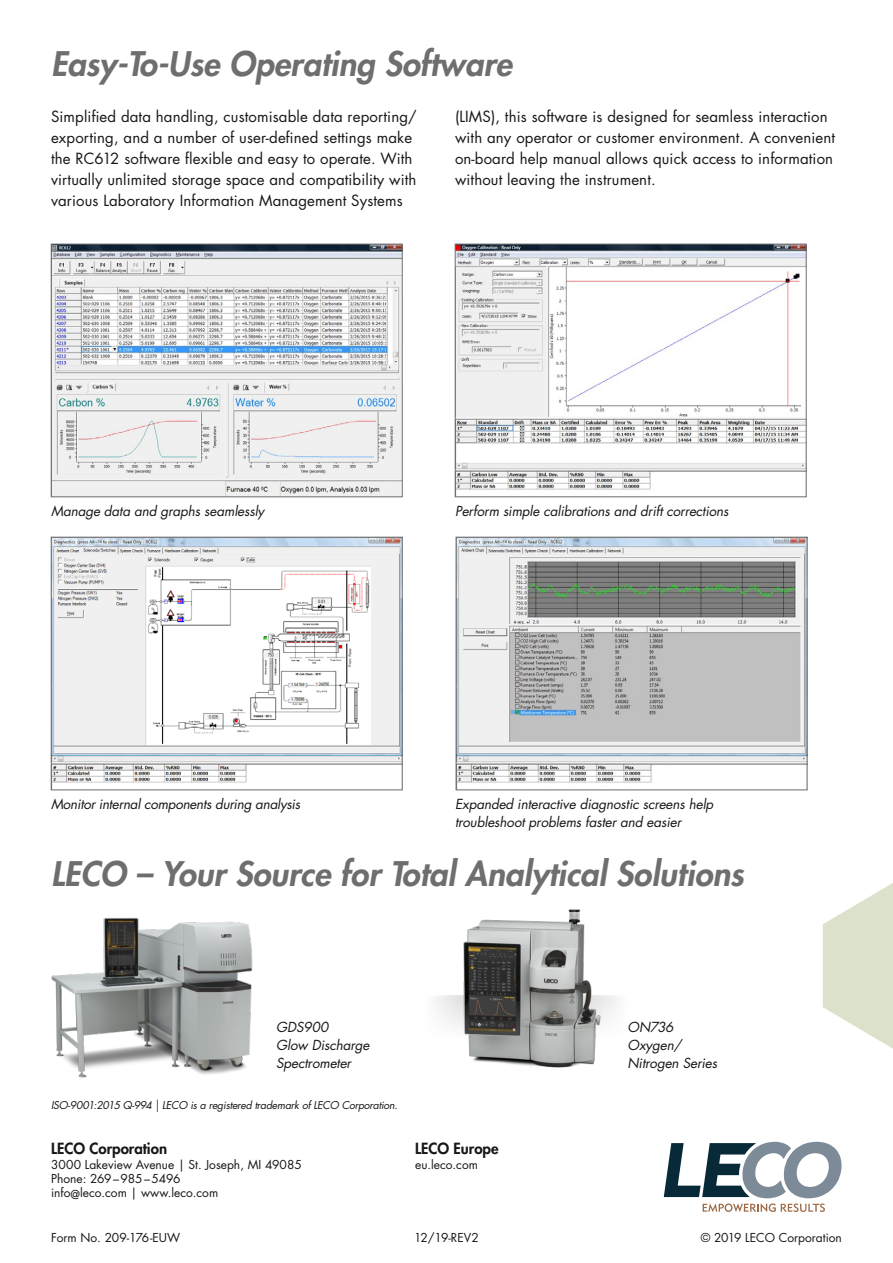
<style>
.page{position:relative;width:893px;height:1263px;background:#fff}
.page>*{position:absolute;margin:0;border:0;box-sizing:border-box;transform-origin:0 0}
.t1{font:italic 800 33px "Futura Std";color:#6e6e6e}
.t2{font:15px/21px "Futura Std";letter-spacing:.01em;color:#181716}
.t3{font:800 15px "Futura Std";color:#181716}
.t4{font:italic 13.5px/18px "Futura Std";letter-spacing:-.01em;color:#181716}
.t5{font:12px/14.2px "Futura Std";color:#181716}
.t6{font:italic 10.5px "Futura Std";letter-spacing:-.02em;color:#181716}
</style>
<div class="page">
<svg style="left:823px;top:883px;width:70px;height:166px"></svg>
<div style="left:421px;top:996px;width:206px;height:42px;background:#fafafa"></div>
<img style="left:53px;top:246px;width:347px;height:249px">
<div style="left:51px;top:244px;width:351px;height:253px;border:1px solid #6e6e6e"></div>
<img style="left:457px;top:246px;width:347px;height:244px">
<div style="left:455px;top:244px;width:351px;height:253px;border:1px solid #6e6e6e"></div>
<img style="left:458px;top:539px;width:347px;height:244px">
<div style="left:456px;top:537px;width:351px;height:253px;border:1px solid #6e6e6e"></div>
<img style="left:53px;top:539px;width:347px;height:244px">
<div style="left:51px;top:537px;width:351px;height:253px;border:1px solid #6e6e6e"></div>
<img style="left:51px;top:917px;width:202px;height:161px">
<img style="left:448px;top:909px;width:159px;height:159px">
<svg style="left:664px;top:1142px;width:177px;height:70px"></svg>
<h1 class="t1" style="left:51px;top:43px;width:462px">Easy-To-Use Operating Software</h1>
<p class="t2" style="left:51px;top:106px;width:367px">Simplified data handling, customisable data reporting/ exporting, and a number of user-defined settings make the RC612 software flexible and easy to operate. With virtually unlimited storage space and compatibility with various Laboratory Information Management Systems</p>
<p class="t2" style="left:455px;top:106px;width:382px">(LIMS), this software is designed for seamless interaction with any operator or customer environment. A convenient on-board help manual allows quick access to information without leaving the instrument.</p>
<p class="t4" style="left:51px;top:502px;width:215px">Manage data and graphs seamlessly</p>
<p class="t4" style="left:455px;top:502px;width:275px">Perform simple calibrations and drift corrections</p>
<p class="t4" style="left:51px;top:795px;width:251px">Monitor internal components during analysis</p>
<p class="t4" style="left:455px;top:795px;width:260px">Expanded interactive diagnostic screens help troubleshoot problems faster and easier</p>
<h1 class="t1" style="left:51px;top:853px;width:694px">LECO – Your Source for Total Analytical Solutions</h1>
<p class="t4" style="left:276px;top:1018px;width:95px">GDS900<br>Glow Discharge<br>Spectrometer</p>
<p class="t4" style="left:627px;top:1018px;width:91px">ON736<br>Oxygen/<br>Nitrogen Series</p>
<p class="t6" style="left:51px;top:1098px;width:348px">ISO-9001:2015 Q-994 | LECO is a registered trademark of LECO Corporation.</p>
<p class="t3" style="left:51px;top:1139px;width:118px">LECO Corporation</p>
<p class="t5" style="left:51px;top:1157px;width:252px">3000 Lakeview Avenue | St. Joseph, MI 49085<br>Phone: 269–985–5496<br>info@leco.com | www.leco.com</p>
<p class="t3" style="left:415px;top:1139px;width:85px">LECO Europe</p>
<p class="t5" style="left:415px;top:1158px;width:64px">eu.leco.com</p>
<p class="t5" style="left:51px;top:1230px;width:131px">Form No. 209-176-EUW</p>
<p class="t5" style="left:414px;top:1230px;width:66px">12/19-REV2</p>
<p class="t5" style="left:701px;top:1230px;width:143px">© 2019 LECO Corporation</p>
</div>
